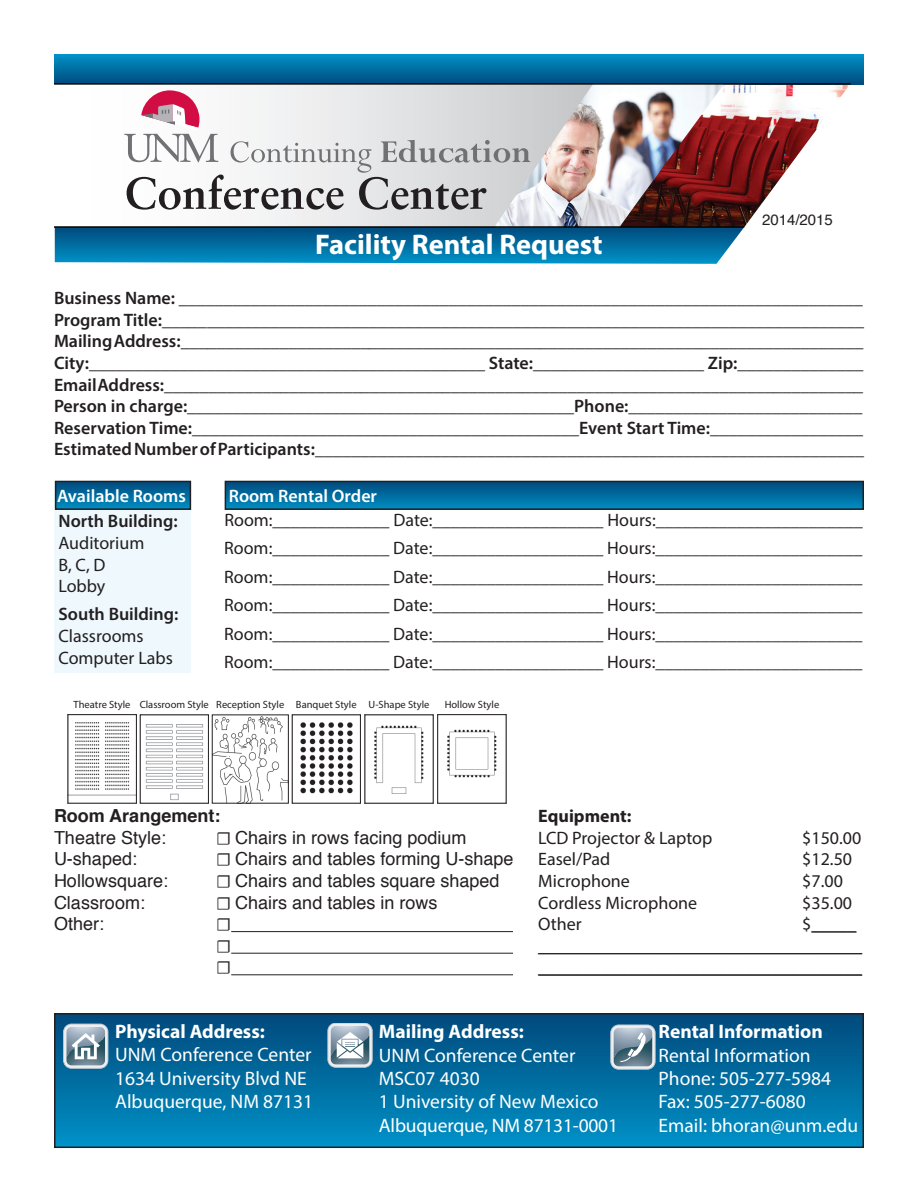
<style>
.page{position:relative;width:918px;height:1188px;background:#fff}
.page>*{position:absolute;margin:0;border:0;box-sizing:border-box;transform-origin:0 0}
.t1{font:700 28.5px "Myriad Pro";color:#fff}
.t2{font:19.5px "Myriad Pro";color:#fff}
.t3{font:700 19.5px "Myriad Pro";color:#fff}
.t4{font:600 18px/21.6px "Myriad Pro";color:#231f20}
.t5{font:18px/21.6px "Myriad Pro";color:#231f20}
.t6{font:18px "Helvetica";color:#231f20}
.t7{font:600 18px "Myriad Pro";color:#fff}
.t8{font:700 18px "Helvetica";color:#231f20}
.t9{font:700 18px "Myriad Pro";color:#231f20}
.t10{font:18px "Minion Pro";color:#231f20}
.t11{font:15px "Helvetica";color:#231f20}
.t12{font:10.5px "Myriad Pro";color:#231f20}
.s1{font-family:"Minion Pro"}
</style>
<div class="page">
<div style="left:55px;top:481px;width:136px;height:192px;background:#eef8fd"></div>
<div style="left:55px;top:1014px;width:808px;height:133px;background:linear-gradient(to bottom,#01497c,#0091c7)"></div>
<div style="left:54px;top:1013px;width:810px;height:135px;border:2px solid #231f20"></div>
<div style="left:55px;top:54px;width:808px;height:30px;background:linear-gradient(to bottom,#0092c7,#014e80)"></div>
<svg style="left:55px;top:227px;width:690px;height:37px;background:#0d75a7"></svg>
<svg style="left:58px;top:484px;width:130px;height:23px;background:#006ca0"></svg>
<div style="left:55px;top:481px;width:136px;height:29px;border:2px solid #231f20"></div>
<svg style="left:228px;top:484px;width:633px;height:23px;background:#006ca0"></svg>
<div style="left:225px;top:481px;width:639px;height:29px;border:2px solid #231f20"></div>
<svg style="left:249px;top:87px;width:246px;height:137px"></svg>
<div style="left:54px;top:84px;width:690px;height:143px;border:2px solid #fff"></div>
<img style="left:724px;top:85px;width:125px;height:142px">
<img style="left:495px;top:85px;width:229px;height:141px">
<hr style="left:54px;top:83px;width:797px;height:2px;background:#040503">
<hr style="left:54px;top:226px;width:690px;height:2px;background:#040503">
<svg style="left:124px;top:90px;width:406px;height:120px"></svg>
<svg style="left:63px;top:1024px;width:45px;height:45px;background:#9eb0bc"></svg>
<svg style="left:610px;top:1025px;width:46px;height:45px;background:#91a6b3"></svg>
<svg style="left:327px;top:1024px;width:46px;height:44px"></svg>
<hr style="left:231px;top:931px;width:282px;height:1px;background:#231f20">
<hr style="left:231px;top:953px;width:282px;height:1px;background:#231f20">
<hr style="left:231px;top:974px;width:282px;height:1px;background:#231f20">
<img style="left:300px;top:722px;width:53px;height:72px">
<div style="left:292px;top:714px;width:69px;height:90px;border:1px solid #231f20"></div>
<img style="left:447px;top:729px;width:50px;height:49px">
<div style="left:437px;top:714px;width:70px;height:90px;border:1px solid #231f20"></div>
<img style="left:374px;top:725px;width:50px;height:69px">
<div style="left:364px;top:714px;width:70px;height:90px;border:1px solid #231f20"></div>
<img style="left:145px;top:724px;width:59px;height:77px">
<div style="left:140px;top:714px;width:69px;height:90px;border:1px solid #231f20"></div>
<img style="left:70px;top:722px;width:65px;height:74px">
<div style="left:68px;top:714px;width:69px;height:90px;border:1px solid #231f20"></div>
<img style="left:214px;top:716px;width:73px;height:86px">
<div style="left:212px;top:714px;width:77px;height:90px;border:1px solid #231f20"></div>
<hr style="left:811px;top:932px;width:45px;height:1px;background:#231f20">
<hr style="left:538px;top:953px;width:324px;height:1px;background:#231f20">
<hr style="left:538px;top:975px;width:324px;height:1px;background:#231f20">
<p class="t11" style="left:762px;top:208px;width:72px">2014/2015</p>
<p class="t1" style="left:315px;top:225px;width:289px">Facility Rental Request</p>
<p class="t4" style="left:54px;top:287px;width:810px">Business Name: ____________________________________________________________________________</p>
<p class="t4" style="left:54px;top:308px;width:811px">Program Title:______________________________________________________________________________</p>
<p class="t4" style="left:54px;top:330px;width:811px">Mailing Address:____________________________________________________________________________<br>City:____________________________________________ State:___________________ Zip:______________</p>
<p class="t4" style="left:54px;top:373px;width:811px">Email Address:______________________________________________________________________________</p>
<p class="t4" style="left:54px;top:395px;width:810px">Person in charge:___________________________________________Phone:__________________________</p>
<p class="t4" style="left:54px;top:416px;width:811px">Reservation Time:___________________________________________Event Start Time:_________________</p>
<p class="t4" style="left:54px;top:438px;width:812px">Estimated Number of Participants:_____________________________________________________________</p>
<p class="t7" style="left:57px;top:484px;width:131px">Available Rooms</p>
<p class="t7" style="left:229px;top:484px;width:150px">Room Rental Order</p>
<p class="t4" style="left:58px;top:510px;width:121px">North Building:</p>
<p class="t5" style="left:58px;top:532px;width:87px">Auditorium</p>
<p class="t5" style="left:58px;top:553px;width:49px">B, C, D</p>
<p class="t5" style="left:58px;top:575px;width:48px">Lobby</p>
<p class="t4" style="left:58px;top:603px;width:121px">South Building:</p>
<p class="t5" style="left:58px;top:625px;width:87px">Classrooms</p>
<p class="t5" style="left:58px;top:647px;width:116px">Computer Labs</p>
<p class="t5" style="left:224px;top:508px;width:640px">Room:_____________ Date:___________________ Hours:_______________________</p>
<p class="t5" style="left:224px;top:537px;width:640px">Room:_____________ Date:___________________ Hours:_______________________</p>
<p class="t5" style="left:224px;top:565px;width:640px">Room:_____________ Date:___________________ Hours:_______________________</p>
<p class="t5" style="left:224px;top:594px;width:640px">Room:_____________ Date:___________________ Hours:_______________________</p>
<p class="t5" style="left:224px;top:622px;width:640px">Room:_____________ Date:___________________ Hours:_______________________</p>
<p class="t5" style="left:224px;top:651px;width:640px">Room:_____________ Date:___________________ Hours:_______________________</p>
<p class="t12" style="left:74px;top:698px;width:58px">Theatre Style</p>
<p class="t12" style="left:140px;top:698px;width:71px">Classroom Style</p>
<p class="t12" style="left:216px;top:698px;width:69px">Reception Style</p>
<p class="t12" style="left:296px;top:698px;width:62px">Banquet Style</p>
<p class="t12" style="left:369px;top:698px;width:62px">U-Shape Style</p>
<p class="t12" style="left:445px;top:698px;width:56px">Hollow Style</p>
<p class="t8" style="left:54px;top:801px;width:168px">Room Arangement:</p>
<p class="t6" style="left:54px;top:824px;width:114px">Theatre Style:</p>
<p class="t6" style="left:216px;top:824px;width:252px"><span class="s1">☐</span> Chairs in rows facing podium</p>
<p class="t6" style="left:54px;top:845px;width:85px">U-shaped:</p>
<p class="t6" style="left:216px;top:845px;width:299px"><span class="s1">☐</span> Chairs and tables forming U-shape</p>
<p class="t6" style="left:54px;top:867px;width:116px">Hollowsquare:</p>
<p class="t6" style="left:216px;top:867px;width:285px"><span class="s1">☐</span> Chairs and tables square shaped</p>
<p class="t6" style="left:54px;top:888px;width:93px">Classroom:</p>
<p class="t6" style="left:216px;top:888px;width:223px"><span class="s1">☐</span> Chairs and tables in rows</p>
<p class="t6" style="left:54px;top:910px;width:52px">Other:</p>
<p class="t10" style="left:216px;top:912px;width:17px">☐</p>
<p class="t10" style="left:216px;top:934px;width:17px">☐</p>
<p class="t10" style="left:216px;top:956px;width:17px">☐</p>
<p class="t9" style="left:538px;top:804px;width:95px">Equipment:</p>
<p class="t5" style="left:538px;top:827px;width:176px">LCD Projector &amp; Laptop</p>
<p class="t5" style="left:802px;top:827px;width:61px">$150.00</p>
<p class="t5" style="left:538px;top:848px;width:74px">Easel/Pad</p>
<p class="t5" style="left:802px;top:848px;width:51px">$12.50</p>
<p class="t5" style="left:538px;top:870px;width:93px">Microphone</p>
<p class="t5" style="left:802px;top:870px;width:42px">$7.00</p>
<p class="t5" style="left:538px;top:892px;width:160px">Cordless Microphone</p>
<p class="t5" style="left:802px;top:892px;width:51px">$35.00</p>
<p class="t5" style="left:538px;top:913px;width:45px">Other</p>
<p class="t5" style="left:802px;top:913px;width:56px">$_____</p>
<p class="t5" style="left:538px;top:935px;width:325px">____________________________________ ____________________________________</p>
<p class="t3" style="left:115px;top:1018px;width:151px">Physical Address:</p>
<p class="t2" style="left:115px;top:1043px;width:198px">UNM Conference Center</p>
<p class="t2" style="left:115px;top:1066px;width:193px">1634 University Blvd NE</p>
<p class="t2" style="left:115px;top:1089px;width:200px">Albuquerque, NM 87131</p>
<p class="t3" style="left:379px;top:1019px;width:146px">Mailing Address:</p>
<p class="t2" style="left:379px;top:1043px;width:198px">UNM Conference Center</p>
<p class="t2" style="left:379px;top:1066px;width:102px">MSC07 4030</p>
<p class="t2" style="left:379px;top:1090px;width:221px">1 University of New Mexico</p>
<p class="t2" style="left:379px;top:1113px;width:241px">Albuquerque, NM 87131-0001</p>
<p class="t3" style="left:659px;top:1019px;width:166px">Rental Information</p>
<p class="t2" style="left:659px;top:1043px;width:154px">Rental Information</p>
<p class="t2" style="left:659px;top:1066px;width:174px">Phone: 505-277-5984</p>
<p class="t2" style="left:659px;top:1090px;width:149px">Fax: 505-277-6080</p>
<p class="t2" style="left:659px;top:1113px;width:201px">Email: bhoran@unm.edu</p>
</div>
